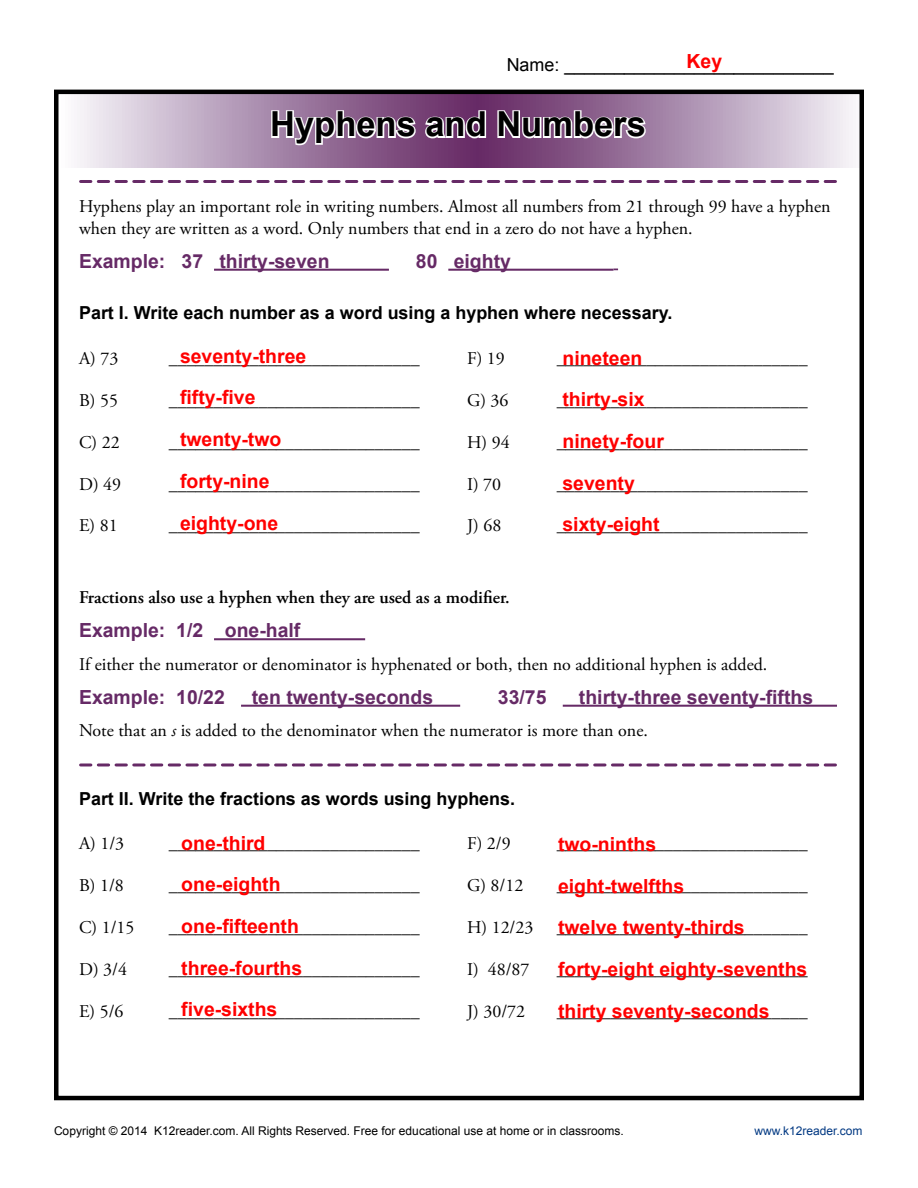
<style>
.page{position:relative;width:918px;height:1188px;background:#fff}
.page>*{position:absolute;margin:0;border:0;box-sizing:border-box;transform-origin:0 0}
.t1{font:700 34.5px "Arial";color:#000}
.t2{font:700 19.5px/41.7px "Arial";color:#f00}
.t3{font:700 19.5px "Arial";color:#662a66}
.t4{font:18px/21.5px "Adobe Garamond Pro";color:#000}
.t5{font:700 18px "Arial";color:#000}
.t6{font:600 18px "Adobe Garamond Pro";color:#000}
.t7{font:18px "Arial";color:#000}
.t8{font:12px "Arial";color:#000}
.t9{font:12px "Arial";color:#003882}
.s1{font-style:italic}
</style>
<div class="page">
<svg style="left:77px;top:95px;width:776px;height:73px"></svg>
<hr style="left:214px;top:269px;width:175px;height:2px;background:#662a66">
<hr style="left:448px;top:269px;width:165px;height:2px;background:#662a66">
<svg style="left:270px;top:109px;width:218px;height:38px"></svg>
<svg style="left:496px;top:109px;width:152px;height:32px"></svg>
<hr style="left:214px;top:638px;width:151px;height:2px;background:#662a66">
<hr style="left:241px;top:705px;width:219px;height:2px;background:#662a66">
<hr style="left:563px;top:705px;width:274px;height:2px;background:#662a66">
<svg style="left:81px;top:180px;width:755px;height:3px"></svg>
<svg style="left:81px;top:763px;width:755px;height:3px"></svg>
<div style="left:54px;top:90px;width:810px;height:1010px;border:4px solid #000"></div>
<p class="t2" style="left:687px;top:41px;width:37px">Key</p>
<p class="t7" style="left:507px;top:53px;width:329px">Name: ___________________________</p>
<h1 class="t1" style="left:270px;top:102px;width:377px">Hyphens and Numbers</h1>
<p class="t4" style="left:79px;top:196px;width:753px">Hyphens play an important role in writing numbers. Almost all numbers from 21 through 99 have a hyphen when they are written as a word. Only numbers that end in a zero do not have a hyphen.</p>
<p class="t3" style="left:79px;top:248px;width:252px">Example: 37 thirty-seven</p>
<p class="t3" style="left:416px;top:248px;width:97px">80 eighty</p>
<p class="t5" style="left:79px;top:300px;width:595px">Part I. Write each number as a word using a hyphen where necessary.</p>
<p class="t4" style="left:79px;top:349px;width:41px">A) 73</p>
<p class="t4" style="left:79px;top:390px;width:41px">B) 55</p>
<p class="t4" style="left:79px;top:432px;width:42px">C) 22</p>
<p class="t4" style="left:79px;top:474px;width:44px">D) 49</p>
<p class="t4" style="left:79px;top:516px;width:40px">E) 81</p>
<p class="t2" style="left:180px;top:336px;width:128px">seventy-three fifty-five twenty-two forty-nine eighty-one</p>
<p class="t2" style="left:562px;top:338px;width:103px">nineteen thirty-six ninety-four seventy sixty-eight</p>
<p class="t4" style="left:467px;top:349px;width:39px">F) 19</p>
<p class="t4" style="left:557px;top:349px;width:253px">____________________________</p>
<p class="t4" style="left:169px;top:349px;width:253px">____________________________</p>
<p class="t4" style="left:467px;top:390px;width:43px">G) 36</p>
<p class="t4" style="left:557px;top:390px;width:253px">____________________________</p>
<p class="t4" style="left:169px;top:390px;width:253px">____________________________</p>
<p class="t4" style="left:467px;top:432px;width:44px">H) 94</p>
<p class="t4" style="left:557px;top:432px;width:253px">____________________________</p>
<p class="t4" style="left:169px;top:432px;width:253px">____________________________</p>
<p class="t4" style="left:467px;top:474px;width:36px">I) 70</p>
<p class="t4" style="left:557px;top:474px;width:253px">____________________________</p>
<p class="t4" style="left:169px;top:474px;width:253px">____________________________</p>
<p class="t4" style="left:467px;top:516px;width:36px">J) 68</p>
<p class="t4" style="left:557px;top:516px;width:253px">____________________________</p>
<p class="t4" style="left:169px;top:516px;width:253px">____________________________</p>
<p class="t6" style="left:79px;top:587px;width:432px">Fractions also use a hyphen when they are used as a modifier.</p>
<p class="t3" style="left:79px;top:618px;width:223px">Example: 1/2 one-half</p>
<p class="t4" style="left:79px;top:654px;width:690px">If either the numerator or denominator is hyphenated or both, then no additional hyphen is added.</p>
<p class="t3" style="left:79px;top:684px;width:147px">Example: 10/22</p>
<p class="t3" style="left:252px;top:684px;width:183px">ten twenty-seconds</p>
<p class="t3" style="left:498px;top:684px;width:50px">33/75</p>
<p class="t3" style="left:579px;top:684px;width:236px">thirty-three seventy-fifths</p>
<p class="t4" style="left:79px;top:720px;width:570px">Note that an <span class="s1">s</span> is added to the denominator when the numerator is more than one.</p>
<p class="t5" style="left:79px;top:786px;width:438px">Part II. Write the fractions as words using hyphens.</p>
<p class="t4" style="left:79px;top:834px;width:47px">A) 1/3</p>
<p class="t4" style="left:169px;top:834px;width:253px">____________________________</p>
<p class="t4" style="left:79px;top:875px;width:46px">B) 1/8</p>
<p class="t4" style="left:169px;top:875px;width:253px">____________________________</p>
<p class="t4" style="left:79px;top:917px;width:57px">C) 1/15</p>
<p class="t4" style="left:169px;top:917px;width:253px">____________________________</p>
<p class="t4" style="left:79px;top:959px;width:50px">D) 3/4</p>
<p class="t4" style="left:169px;top:959px;width:253px">____________________________</p>
<p class="t4" style="left:79px;top:1001px;width:46px">E) 5/6</p>
<p class="t4" style="left:169px;top:1001px;width:253px">____________________________</p>
<p class="t2" style="left:181px;top:823px;width:122px">one-third one-eighth one-fifteenth three-fourths five-sixths</p>
<p class="t2" style="left:558px;top:824px;width:251px">two-ninths<br>eight-twelfths<br>twelve twenty-thirds forty-eight eighty-sevenths thirty seventy-seconds</p>
<p class="t4" style="left:467px;top:834px;width:45px">F) 2/9</p>
<p class="t4" style="left:557px;top:834px;width:253px">____________________________</p>
<p class="t4" style="left:467px;top:875px;width:58px">G) 8/12</p>
<p class="t4" style="left:557px;top:875px;width:253px">____________________________</p>
<p class="t4" style="left:467px;top:917px;width:68px">H) 12/23</p>
<p class="t4" style="left:557px;top:917px;width:253px">____________________________</p>
<p class="t4" style="left:467px;top:959px;width:64px">I) 48/87</p>
<p class="t4" style="left:557px;top:959px;width:253px">____________________________</p>
<p class="t4" style="left:467px;top:1001px;width:60px">J) 30/72</p>
<p class="t4" style="left:557px;top:1001px;width:253px">____________________________</p>
<p class="t8" style="left:54px;top:1123px;width:571px">Copyright © 2014 K12reader.com. All Rights Reserved. Free for educational use at home or in classrooms.</p>
<p class="t9" style="left:754px;top:1123px;width:110px">www.k12reader.com</p>
</div>
